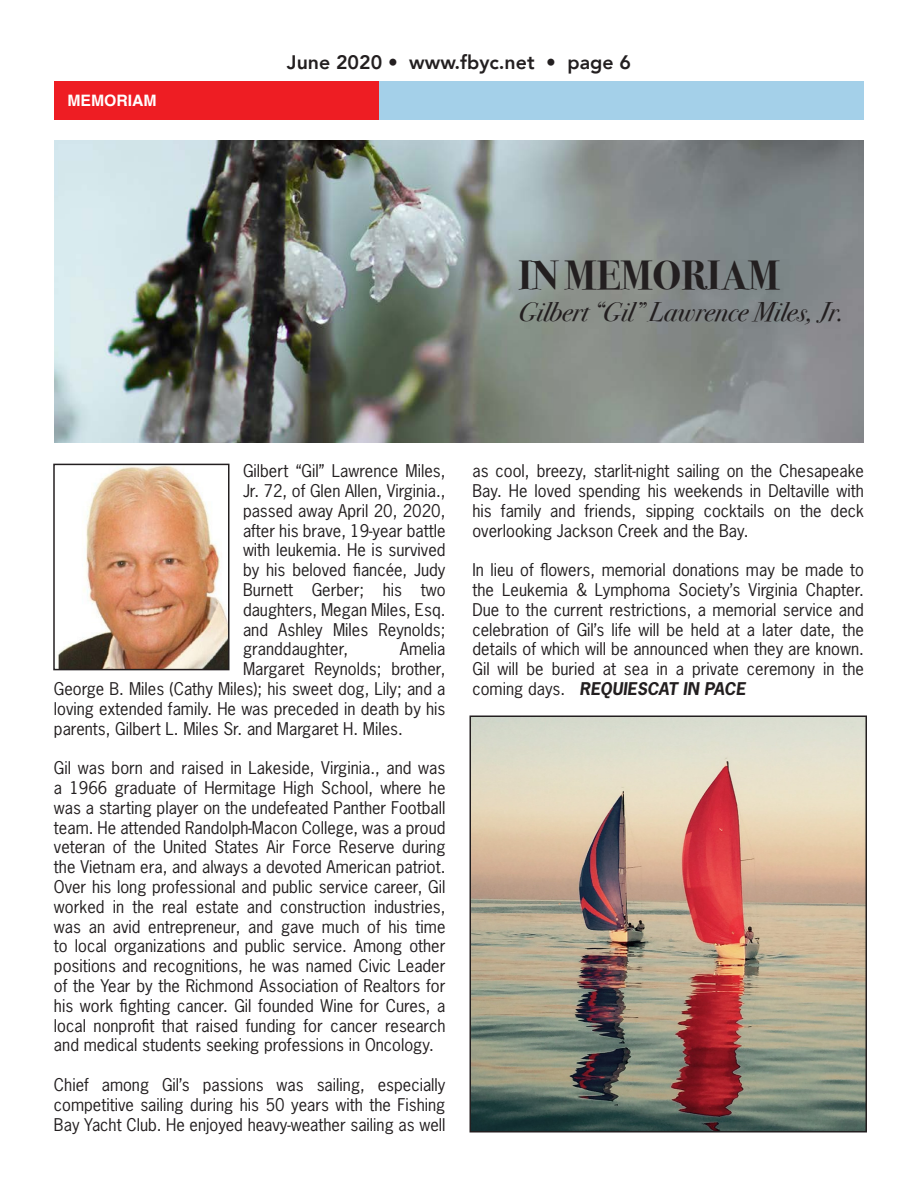
<style>
.page{position:relative;width:918px;height:1188px;background:#fff}
.page>*{position:absolute;margin:0;border:0;box-sizing:border-box;transform-origin:0 0}
.t1{font:700 40.5px "Bodoni Svty Two OSITCTT";color:#231f20}
.t2{font:italic 27px "Bodoni Svty Two OSITCTT";color:#231f20}
.t3{font:800 19.5px "Avenir";color:#231f20}
.t4{font:16.5px/19.8px "News Gothic Std";color:#231f20;text-align:justify}
.Arial-rev{font:700 15.75px "Helvetica";color:#fff}
.s1{font-weight:700;font-style:italic}
</style>
<div class="page">
<div style="left:54px;top:81px;width:326px;height:39px;background:#ee1d23"></div>
<div style="left:380px;top:81px;width:484px;height:39px;background:#a4d0e9"></div>
<img style="left:54px;top:140px;width:810px;height:303px">
<img style="left:57px;top:467px;width:170px;height:200px">
<div style="left:53px;top:464px;width:177px;height:206px;border:2px solid #231f20"></div>
<img style="left:473px;top:719px;width:391px;height:410px">
<div style="left:470px;top:716px;width:397px;height:416px;border:2px solid #231f20"></div>
<p class="Arial-rev" style="left:68px;top:88px;width:91px">MEMORIAM</p>
<p class="t3" style="left:287px;top:47px;width:346px">June 2020 • www.fbyc.net • page 6</p>
<p class="t1" style="left:518px;top:252px;width:263px">IN MEMORIAM</p>
<p class="t2" style="left:518px;top:296px;width:327px">Gilbert “Gil” Lawrence Miles, Jr.</p>
<p class="t4" style="left:243px;top:461px;width:204px">Gilbert “Gil” Lawrence Miles, Jr. 72, of Glen Allen, Virginia., passed away April 20, 2020, after his brave, 19-year battle with leukemia. He is survived by his beloved fiancée, Judy Burnett Gerber; his two daughters, Megan Miles, Esq. and Ashley Miles Reynolds; granddaughter,</p>
<p class="t4" style="left:400px;top:639px;width:47px">Amelia</p>
<p class="t4" style="left:243px;top:659px;width:204px">Margaret Reynolds; brother,</p>
<p class="t4" style="left:54px;top:679px;width:393px">George B. Miles (Cathy Miles); his sweet dog, Lily; and a</p>
<p class="t4" style="left:54px;top:699px;width:393px">loving extended family. He was preceded in death by his</p>
<p class="t4" style="left:54px;top:718px;width:350px">parents, Gilbert L. Miles Sr. and Margaret H. Miles.</p>
<p class="t4" style="left:54px;top:758px;width:393px">Gil was born and raised in Lakeside, Virginia., and was a 1966 graduate of Hermitage High School, where he was a starting player on the undefeated Panther Football team. He attended Randolph-Macon College, was a proud veteran of the United States Air Force Reserve during the Vietnam era, and always a devoted American patriot.<br>Over his long professional and public service career, Gil worked in the real estate and construction industries, was an avid entrepreneur, and gave much of his time to local organizations and public service. Among other positions and recognitions, he was named Civic Leader of the Year by the Richmond Association of Realtors for his work fighting cancer. Gil founded Wine for Cures, a local nonprofit that raised funding for cancer research and medical students seeking professions in Oncology.</p>
<p class="t4" style="left:54px;top:1075px;width:393px">Chief among Gil’s passions was sailing, especially competitive sailing during his 50 years with the Fishing Bay Yacht Club. He enjoyed heavy-weather sailing as well</p>
<p class="t4" style="left:472px;top:461px;width:393px">as cool, breezy, starlit-night sailing on the Chesapeake Bay. He loved spending his weekends in Deltaville with his family and friends, sipping cocktails on the deck overlooking Jackson Creek and the Bay.</p>
<p class="t4" style="left:472px;top:560px;width:393px">In lieu of flowers, memorial donations may be made to the Leukemia &amp; Lymphoma Society’s Virginia Chapter.<br>Due to the current restrictions, a memorial service and celebration of Gil’s life will be held at a later date, the details of which will be announced when they are known.<br>Gil will be buried at sea in a private ceremony in the coming days. <span class="s1">REQUIESCAT IN PACE</span></p>
</div>
